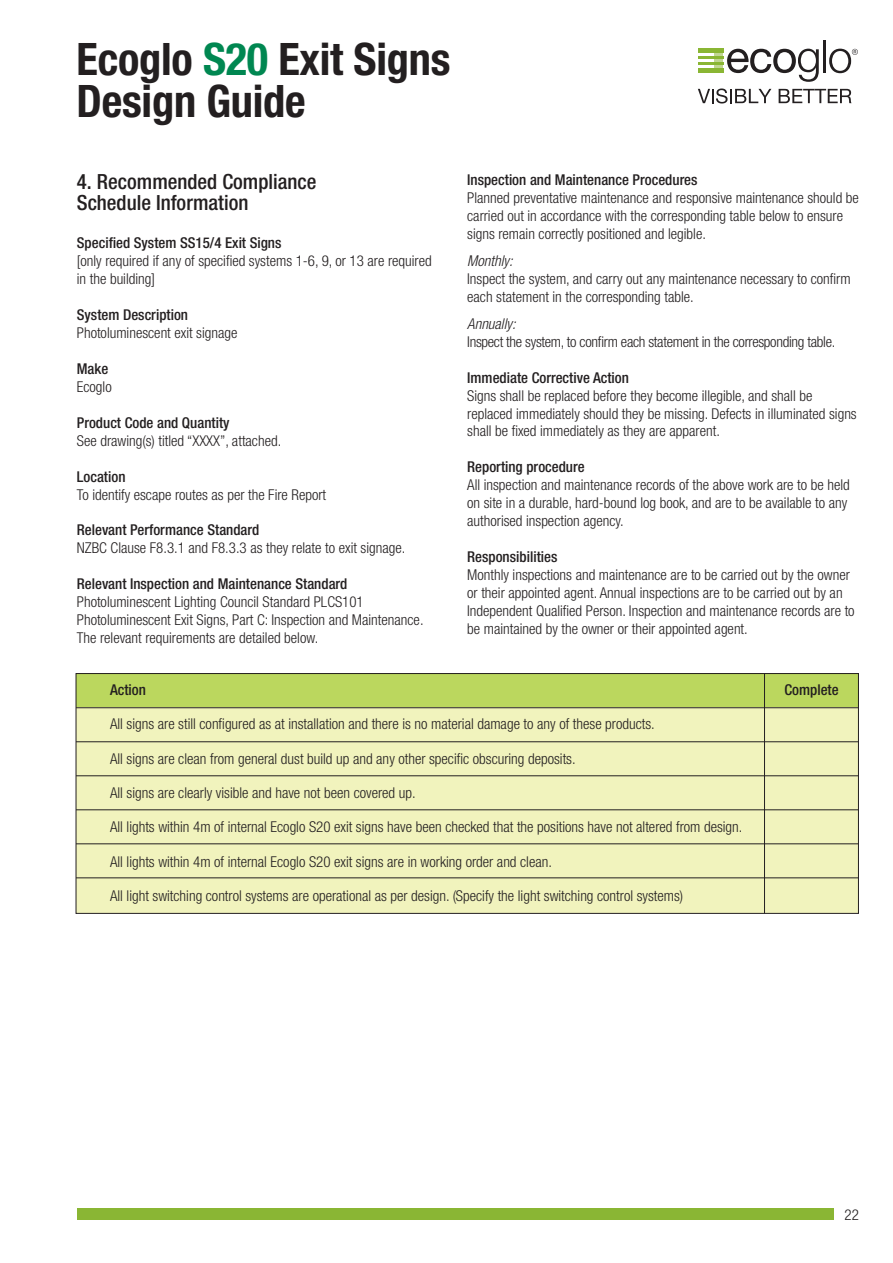
<style>
.page{position:relative;width:893px;height:1263px;background:#fff}
.page>*{position:absolute;margin:0;border:0;box-sizing:border-box;transform-origin:0 0}
.t1{font:700 condensed 44.85px "Helvetica Neue";letter-spacing:-.005em;color:#231f20}
.t2{font:500 condensed 20.85px "Helvetica Neue";color:#231f20}
.t3{font:300 condensed 15px/18px "Helvetica Neue";color:#231f20}
.t4{font:500 condensed 15px "Helvetica Neue";color:#231f20}
.t5{font:300 condensed 15px "Helvetica Neue";letter-spacing:-.02em;color:#231f20}
.t6{font:italic 300 condensed 15px "Helvetica Neue";color:#231f20}
.s1{color:#008751}
</style>
<div class="page">
<div style="left:77px;top:1208px;width:757px;height:12px;background:#8ab634"></div>
<div style="left:698px;top:48px;width:25px;height:5px;background:#8ab634"></div>
<div style="left:698px;top:68px;width:25px;height:5px;background:#8ab634"></div>
<hr style="left:698px;top:62px;width:25px;height:3px;background:#8ab634">
<hr style="left:698px;top:56px;width:25px;height:3px;background:#8ab634">
<svg style="left:715px;top:49px;width:104px;height:33px"></svg>
<hr style="left:823px;top:40px;width:3px;height:33px;background:#231f20">
<svg style="left:829px;top:49px;width:29px;height:24px"></svg>
<svg style="left:698px;top:88px;width:73px;height:16px"></svg>
<svg style="left:779px;top:89px;width:73px;height:14px"></svg>
<div style="left:76px;top:673px;width:782px;height:34px;background:#bbd75e"></div>
<div style="left:76px;top:707px;width:782px;height:206px;background:#f1f3bd"></div>
<hr style="left:76px;top:707px;width:782px;height:1px;background:#231f20">
<hr style="left:76px;top:741px;width:782px;height:1px;background:#231f20">
<hr style="left:76px;top:775px;width:782px;height:1px;background:#231f20">
<hr style="left:76px;top:809px;width:782px;height:1px;background:#231f20">
<hr style="left:76px;top:843px;width:782px;height:1px;background:#231f20">
<hr style="left:76px;top:877px;width:782px;height:1px;background:#231f20">
<hr style="left:764px;top:673px;width:1px;height:240px;background:#231f20">
<div style="left:76px;top:673px;width:783px;height:241px;border:1px solid #231f20"></div>
<p class="t1" style="left:77px;top:32px;width:375px">Ecoglo <span class="s1">S20</span> Exit Signs</p>
<p class="t1" style="left:77px;top:74px;width:231px">Design Guide</p>
<p class="t2" style="left:77px;top:169px;width:241px">4. Recommended Compliance</p>
<p class="t2" style="left:77px;top:190px;width:173px">Schedule Information</p>
<p class="t4" style="left:77px;top:234px;width:206px">Specified System SS15/4 Exit Signs</p>
<p class="t3" style="left:77px;top:252px;width:356px">[only required if any of specified systems 1-6, 9, or 13 are required</p>
<p class="t3" style="left:77px;top:270px;width:80px">in the building]</p>
<p class="t4" style="left:77px;top:306px;width:113px">System Description</p>
<p class="t3" style="left:77px;top:324px;width:162px">Photoluminescent exit signage</p>
<p class="t4" style="left:77px;top:360px;width:33px">Make</p>
<p class="t3" style="left:77px;top:377px;width:36px">Ecoglo</p>
<p class="t4" style="left:77px;top:413px;width:154px">Product Code and Quantity</p>
<p class="t3" style="left:77px;top:431px;width:206px">See drawing(s) titled “XXXX”, attached.</p>
<p class="t4" style="left:77px;top:467px;width:50px">Location</p>
<p class="t3" style="left:77px;top:485px;width:251px">To identify escape routes as per the Fire Report</p>
<p class="t4" style="left:77px;top:521px;width:184px">Relevant Performance Standard</p>
<p class="t3" style="left:77px;top:539px;width:330px">NZBC Clause F8.3.1 and F8.3.3 as they relate to exit signage.</p>
<p class="t4" style="left:77px;top:575px;width:272px">Relevant Inspection and Maintenance Standard</p>
<p class="t3" style="left:77px;top:593px;width:288px">Photoluminescent Lighting Council Standard PLCS101</p>
<p class="t3" style="left:77px;top:611px;width:348px">Photoluminescent Exit Signs, Part C: Inspection and Maintenance.</p>
<p class="t3" style="left:77px;top:628px;width:243px">The relevant requirements are detailed below.</p>
<p class="t4" style="left:467px;top:171px;width:232px">Inspection and Maintenance Procedures</p>
<p class="t3" style="left:467px;top:189px;width:393px">Planned preventative maintenance and responsive maintenance should be carried out in accordance with the corresponding table below to ensure signs remain correctly positioned and legible.</p>
<p class="t6" style="left:467px;top:252px;width:47px">Monthly:</p>
<p class="t3" style="left:467px;top:270px;width:385px">Inspect the system, and carry out any maintenance necessary to confirm each statement in the corresponding table.</p>
<p class="t6" style="left:467px;top:315px;width:50px">Annually:</p>
<p class="t5" style="left:467px;top:333px;width:370px">Inspect the system, to confirm each statement in the corresponding table.</p>
<p class="t4" style="left:467px;top:368px;width:163px">Immediate Corrective Action</p>
<p class="t3" style="left:467px;top:386px;width:391px">Signs shall be replaced before they become illegible, and shall be replaced immediately should they be missing. Defects in illuminated signs shall be fixed immediately as they are apparent.</p>
<p class="t4" style="left:467px;top:458px;width:119px">Reporting procedure</p>
<p class="t3" style="left:467px;top:476px;width:384px">All inspection and maintenance records of the above work are to be held on site in a durable, hard-bound log book, and are to be available to any authorised inspection agency.</p>
<p class="t4" style="left:467px;top:548px;width:92px">Responsibilities</p>
<p class="t3" style="left:467px;top:565px;width:389px">Monthly inspections and maintenance are to be carried out by the owner or their appointed agent. Annual inspections are to be carried out by an Independent Qualified Person. Inspection and maintenance records are to be maintained by the owner or their appointed agent.</p>
<p class="t4" style="left:110px;top:680px;width:37px">Action</p>
<p class="t4" style="left:784px;top:680px;width:56px">Complete</p>
<p class="t3" style="left:110px;top:715px;width:546px">All signs are still configured as at installation and there is no material damage to any of these products.</p>
<p class="t3" style="left:110px;top:749px;width:467px">All signs are clean from general dust build up and any other specific obscuring deposits.</p>
<p class="t3" style="left:110px;top:783px;width:307px">All signs are clearly visible and have not been covered up.</p>
<p class="t3" style="left:110px;top:818px;width:634px">All lights within 4m of internal Ecoglo S20 exit signs have been checked that the positions have not altered from design.</p>
<p class="t3" style="left:110px;top:852px;width:443px">All lights within 4m of internal Ecoglo S20 exit signs are in working order and clean.</p>
<p class="t3" style="left:110px;top:887px;width:575px">All light switching control systems are operational as per design. (Specify the light switching control systems)</p>
<p class="t3" style="left:845px;top:1205px;width:16px">22</p>
</div>
